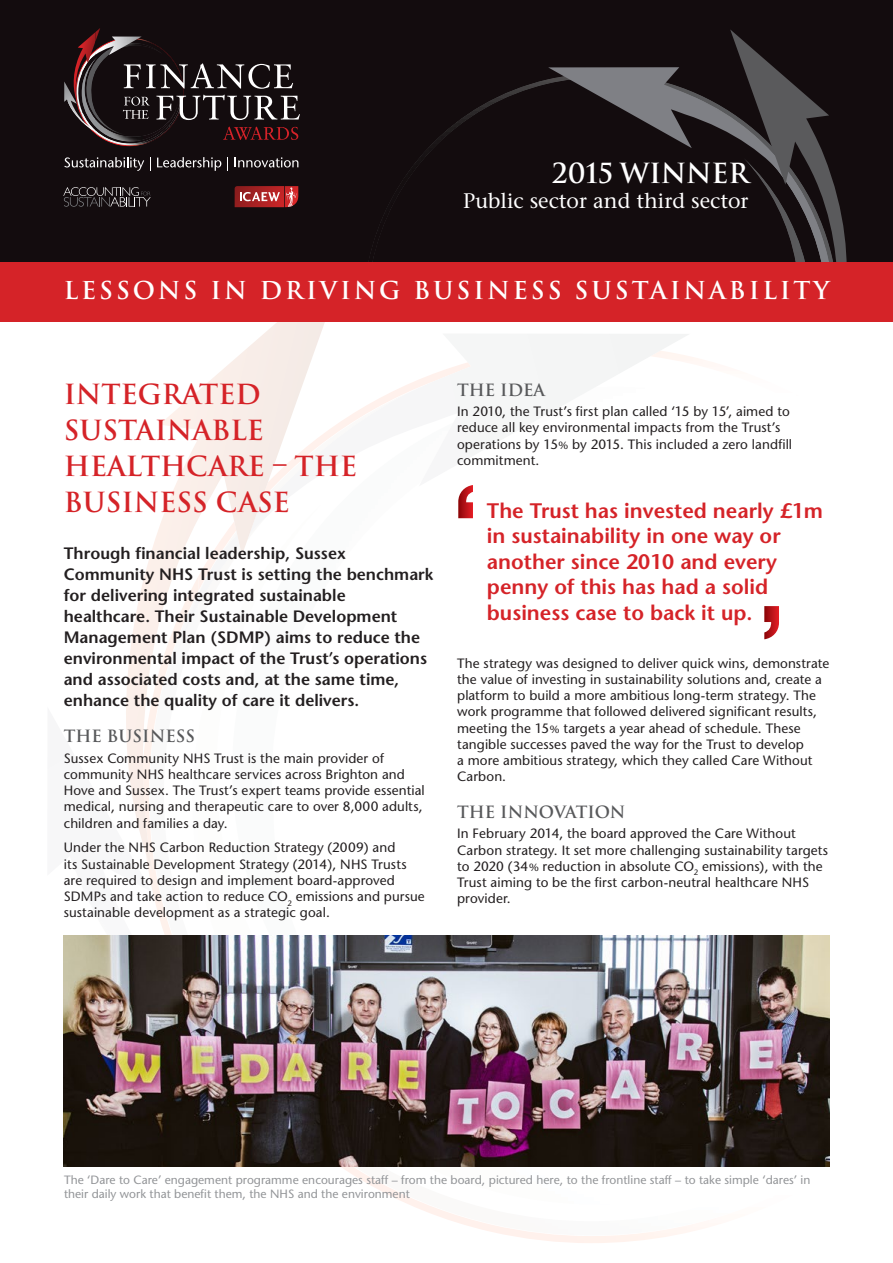
<style>
.page{position:relative;width:893px;height:1263px;background:#fff}
.page>*{position:absolute;margin:0;border:0;box-sizing:border-box;transform-origin:0 0}
.t1{font:700 27px/36px "Trajan";color:#d52328}
.t2{font:700 27px "Trajan";letter-spacing:-.01em;color:#fff}
.t3{font:700 24px "Trajan";letter-spacing:.12em;color:#fff}
.t4{font:600 21px/25.5px "Stone Sans";color:#d52328}
.t5{font:21px "Stone Serif";color:#fff}
.t6{font:600 16.5px/21px "Stone Sans";color:#231f20}
.t7{font:700 16.5px "Trajan";color:#58595b}
.t8{font:13.5px/16.2px "Stone Sans";letter-spacing:.005em;color:#231f20}
.t9{font:12px/14.4px "Stone Sans";color:#939598}
.s1{font-size:10.5px}
</style>
<div class="page">
<svg style="left:63px;top:873px;width:109px;height:172px"></svg>
<img style="left:198px;top:639px;width:632px;height:596px">
<svg style="left:346px;top:334px;width:344px;height:347px"></svg>
<svg style="left:101px;top:321px;width:245px;height:552px"></svg>
<div style="left:0;top:0;width:893px;height:270px;background:#130c0e"></div>
<img style="left:64px;top:935px;width:765px;height:231px">
<svg style="left:458px;top:485px;width:15px;height:33px"></svg>
<svg style="left:764px;top:606px;width:15px;height:33px"></svg>
<img style="left:370px;top:79px;width:178px;height:179px">
<svg style="left:548px;top:67px;width:109px;height:62px"></svg>
<svg style="left:657px;top:30px;width:190px;height:231px"></svg>
<svg style="left:64px;top:32px;width:236px;height:115px"></svg>
<svg style="left:235px;top:186px;width:64px;height:21px"></svg>
<svg style="left:63px;top:187px;width:88px;height:20px"></svg>
<svg style="left:64px;top:157px;width:80px;height:14px"></svg>
<svg style="left:150px;top:157px;width:1px;height:14px"></svg>
<svg style="left:157px;top:157px;width:64px;height:14px"></svg>
<svg style="left:227px;top:157px;width:1px;height:14px"></svg>
<svg style="left:235px;top:157px;width:63px;height:10px"></svg>
<div style="left:0;top:261px;width:893px;height:60px;background:#d52328"></div>
<h1 class="t2" style="left:553px;top:156px;width:198px">2015 WINNER</h1>
<h3 class="t5" style="left:463px;top:188px;width:287px">Public sector and third sector</h3>
<h2 class="t3" style="left:64px;top:275px;width:767px">LESSONS IN DRIVING BUSINESS SUSTAINABILITY</h2>
<h1 class="t1" style="left:64px;top:376px;width:295px">INTEGRATED<br>SUSTAINABLE<br>HEALTHCARE – THE<br>BUSINESS CASE</h1>
<p class="t6" style="left:64px;top:542px;width:371px">Through financial leadership, Sussex Community NHS Trust is setting the benchmark for delivering integrated sustainable healthcare. Their Sustainable Development Management Plan (SDMP) aims to reduce the environmental impact of the Trust’s operations and associated costs and, at the same time, enhance the quality of care it delivers.</p>
<p class="t7" style="left:64px;top:726px;width:133px">THE BUSINESS</p>
<p class="t8" style="left:64px;top:750px;width:363px">Sussex Community NHS Trust is the main provider of community NHS healthcare services across Brighton and Hove and Sussex. The Trust’s expert teams provide essential medical, nursing and therapeutic care to over 8,000 adults, children and families a day.</p>
<p class="t8" style="left:64px;top:840px;width:362px">Under the NHS Carbon Reduction Strategy (2009) and<br>its Sustainable Development Strategy (2014), NHS Trusts are required to design and implement board-approved SDMPs and take action to reduce CO<sub>2</sub> emissions and pursue sustainable development as a strategic goal.</p>
<p class="t7" style="left:457px;top:379px;width:89px">THE IDEA</p>
<p class="t8" style="left:457px;top:403px;width:337px">In 2010, the Trust’s first plan called ‘15 by 15’, aimed to reduce all key environmental impacts from the Trust’s operations by 15<span class="s1">%</span> by 2015. This included a zero landfill commitment.</p>
<h3 class="t4" style="left:487px;top:498px;width:338px">The Trust has invested nearly £1m in sustainability in one way or another since 2010 and every penny of this has had a solid business case to back it up.</h3>
<p class="t8" style="left:457px;top:655px;width:374px">The strategy was designed to deliver quick wins, demonstrate the value of investing in sustainability solutions and, create a platform to build a more ambitious long-term strategy. The work programme that followed delivered significant results, meeting the 15<span class="s1">%</span> targets a year ahead of schedule. These tangible successes paved the way for the Trust to develop<br>a more ambitious strategy, which they called Care Without Carbon.</p>
<p class="t7" style="left:457px;top:802px;width:170px">THE INNOVATION</p>
<p class="t8" style="left:457px;top:826px;width:372px">In February 2014, the board approved the Care Without Carbon strategy. It set more challenging sustainability targets to 2020 (34<span class="s1">%</span> reduction in absolute CO<sub>2</sub> emissions), with the Trust aiming to be the first carbon-neutral healthcare NHS provider.</p>
<p class="t9" style="left:64px;top:1172px;width:748px">The ‘Dare to Care’ engagement programme encourages staff – from the board, pictured here, to the frontline staff – to take simple ‘dares’ in their daily work that benefit them, the NHS and the environment</p>
</div>
